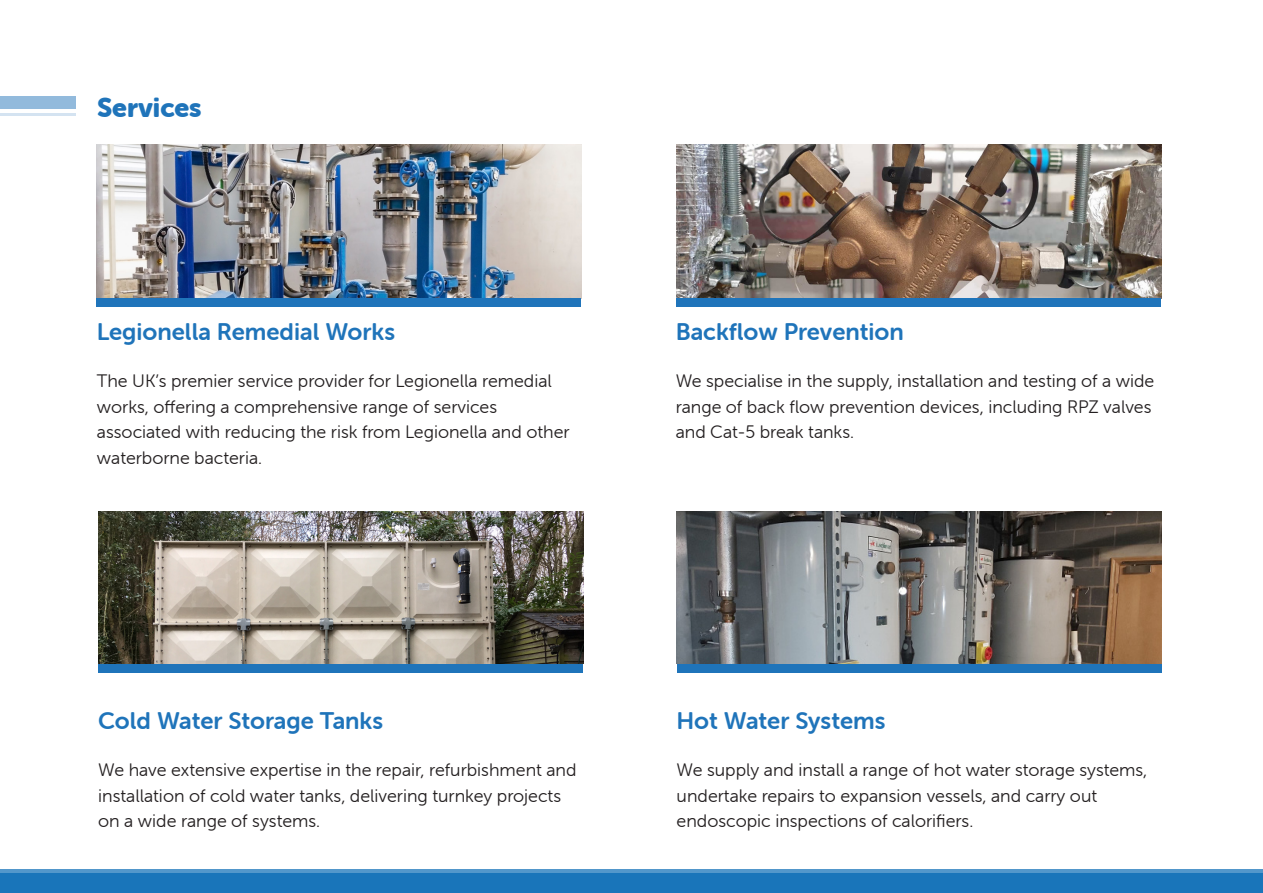
<style>
.page{position:relative;width:1263px;height:893px;background:#fff}
.page>*{position:absolute;margin:0;border:0;box-sizing:border-box;transform-origin:0 0}
.t1{font:27px "Museo Sans Rounded 900";color:#1f74ba}
.t2{font:24px "Museo Sans Rounded 700";color:#1f74ba}
.t3{font:18px/25.5px "Museo Sans Rounded 300";color:#231f20}
</style>
<div class="page">
<img style="left:676px;top:145px;width:485px;height:153px">
<img style="left:96px;top:145px;width:485px;height:153px">
<div style="left:675px;top:298px;width:485px;height:9px;background:#1f74ba"></div>
<div style="left:96px;top:298px;width:485px;height:9px;background:#1f74ba"></div>
<div style="left:0;top:97px;width:76px;height:12px;background:#92badc"></div>
<hr style="left:0;top:113px;width:76px;height:3px;background:#2675ba">
<div style="left:0;top:873px;width:1263px;height:20px;background:#1975ba"></div>
<hr style="left:0;top:869px;width:1263px;height:4px;background:#5297cb">
<img style="left:98px;top:511px;width:485px;height:152px">
<img style="left:677px;top:511px;width:484px;height:152px">
<div style="left:98px;top:664px;width:484px;height:9px;background:#1f74ba"></div>
<div style="left:677px;top:664px;width:484px;height:9px;background:#1f74ba"></div>
<p class="t1" style="left:97px;top:92px;width:106px">Services</p>
<p class="t2" style="left:97px;top:319px;width:300px">Legionella Remedial Works</p>
<p class="t3" style="left:97px;top:369px;width:474px">The UK’s premier service provider for Legionella remedial works, offering a comprehensive range of services associated with reducing the risk from Legionella and other waterborne bacteria.</p>
<p class="t2" style="left:98px;top:708px;width:286px">Cold Water Storage Tanks</p>
<p class="t3" style="left:98px;top:758px;width:480px">We have extensive expertise in the repair, refurbishment and installation of cold water tanks, delivering turnkey projects on a wide range of systems.</p>
<p class="t2" style="left:676px;top:319px;width:230px">Backflow Prevention</p>
<p class="t3" style="left:676px;top:369px;width:480px">We specialise in the supply, installation and testing of a wide range of back flow prevention devices, including RPZ valves and Cat-5 break tanks.</p>
<p class="t2" style="left:677px;top:708px;width:210px">Hot Water Systems</p>
<p class="t3" style="left:677px;top:758px;width:472px">We supply and install a range of hot water storage systems, undertake repairs to expansion vessels, and carry out endoscopic inspections of calorifiers.</p>
</div>
